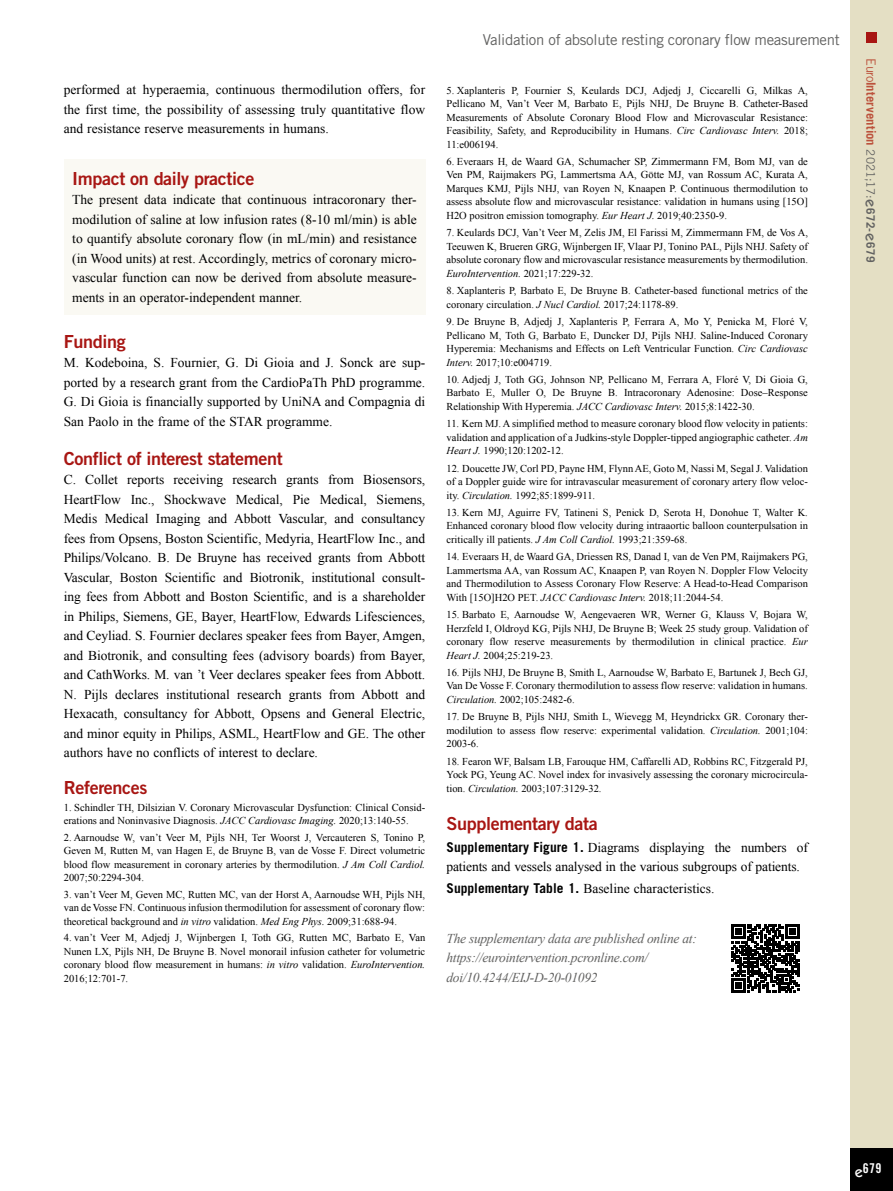
<style>
.page{position:relative;width:893px;height:1191px;background:#fff}
.page>*{position:absolute;margin:0;border:0;box-sizing:border-box;transform-origin:0 0}
.t1{font:18px "Trade Gothic LT Std Bd 2";letter-spacing:-.02em;color:#a81613}
.t2{font:15px "Trade Gothic LT Std";letter-spacing:-.02em;color:#626261}
.t3{font:13.5px/19.5px "Times New Roman";color:#000;text-align:justify}
.t4{font:italic 13.5px/19.5px "Times New Roman";letter-spacing:-.02em;color:#626261}
.t5{font:13.5px "Trade Gothic LT Std Bd Cn 20";color:#fff}
.t6{font:700 12.75px "Trade Gothic LT Std";letter-spacing:.005em;color:#bc523c}
.t7{font:10.5px/13.5px "Times New Roman";color:#000;text-align:justify}
.s1{font-style:italic}
.s2{font-family:"Trade Gothic LT Std";font-weight:700}
.s3{font-weight:400}
.s4{font-weight:400;font-size:11.7px;color:#626261}
.s5{font-family:"ITC Kabel Std";font-weight:500;font-size:15px;color:#626261}
.s6{font-size:11.7px;color:#626261}
.s7{font-family:"ITC Kabel Std";font-weight:500;font-size:15px}
</style>
<div class="page">
<div style="left:850px;top:0;width:43px;height:1191px;background:#e4dfc4"></div>
<div style="left:850px;top:1148px;width:43px;height:43px;background:#000"></div>
<div style="left:866px;top:32px;width:11px;height:10px;background:#a81613"></div>
<div style="left:64px;top:159px;width:361px;height:155px;background:#faf9f3"></div>
<svg style="left:731px;top:924px;width:69px;height:69px"></svg>
<p class="t3" style="left:64px;top:80px;width:363px">performed at hyperaemia, continuous thermodilution offers, for the first time, the possibility of assessing truly quantitative flow and resistance reserve measurements in humans.</p>
<h1 class="t1" style="left:72px;top:167px;width:184px">Impact on daily practice</h1>
<p class="t3" style="left:72px;top:190px;width:346px">The present data indicate that continuous intracoronary ther&shy;modilution of saline at low infusion rates (8-10 ml/min) is able to quantify absolute coronary flow (in mL/min) and resistance (in Wood units) at rest. Accordingly, metrics of coronary micro&shy;vascular function can now be derived from absolute measure&shy;ments in an operator-independent manner.</p>
<h1 class="t1" style="left:64px;top:330px;width:63px">Funding</h1>
<p class="t3" style="left:64px;top:353px;width:363px">M. Kodeboina, S. Fournier, G. Di Gioia and J. Sonck are sup&shy;ported by a research grant from the CardioPaTh PhD programme.<br>G. Di Gioia is financially supported by UniNA and Compagnia di San Paolo in the frame of the STAR programme.</p>
<h1 class="t1" style="left:64px;top:447px;width:220px">Conflict of interest statement</h1>
<p class="t3" style="left:64px;top:470px;width:363px">C. Collet reports receiving research grants from Biosensors, HeartFlow Inc., Shockwave Medical, Pie Medical, Siemens, Medis Medical Imaging and Abbott Vascular, and consultancy fees from Opsens, Boston Scientific, Medyria, HeartFlow Inc., and Philips/Volcano. B. De Bruyne has received grants from Abbott Vascular, Boston Scientific and Biotronik, institutional consult&shy;ing fees from Abbott and Boston Scientific, and is a shareholder in Philips, Siemens, GE, Bayer, HeartFlow, Edwards Lifesciences, and Ceyliad. S. Fournier declares speaker fees from Bayer, Amgen, and Biotronik, and consulting fees (advisory boards) from Bayer, and CathWorks. M. van ’t Veer declares speaker fees from Abbott.<br>N. Pijls declares institutional research grants from Abbott and Hexacath, consultancy for Abbott, Opsens and General Electric, and minor equity in Philips, ASML, HeartFlow and GE. The other authors have no conflicts of interest to declare.</p>
<h1 class="t1" style="left:64px;top:776px;width:85px">References</h1>
<p class="t7" style="left:64px;top:800px;width:363px">1. Schindler TH, Dilsizian V. Coronary Microvascular Dysfunction: Clinical Consid&shy;erations and Noninvasive Diagnosis. <span class="s1">JACC Cardiovasc Imaging.</span> 2020;13:140-55.</p>
<p class="t7" style="left:64px;top:830px;width:363px">2. Aarnoudse W, van’t Veer M, Pijls NH, Ter Woorst J, Vercauteren S, Tonino P, Geven M, Rutten M, van Hagen E, de Bruyne B, van de Vosse F. Direct volumetric blood flow measurement in coronary arteries by thermodilution. <span class="s1">J Am Coll Cardiol.<br></span>2007;50:2294-304.</p>
<p class="t7" style="left:64px;top:887px;width:363px">3. van’t Veer M, Geven MC, Rutten MC, van der Horst A, Aarnoudse WH, Pijls NH, van de Vosse FN. Continuous infusion thermodilution for assessment of coronary flow: theoretical background and <span class="s1">in vitro</span> validation. <span class="s1">Med Eng Phys.</span> 2009;31:688-94.</p>
<p class="t7" style="left:64px;top:930px;width:363px">4. van’t Veer M, Adjedj J, Wijnbergen I, Toth GG, Rutten MC, Barbato E, Van Nunen LX, Pijls NH, De Bruyne B. Novel monorail infusion catheter for volumetric coronary blood flow measurement in humans: <span class="s1">in vitro</span> validation. <span class="s1">EuroIntervention.<br></span>2016;12:701-7.</p>
<h2 class="t2" style="left:483px;top:30px;width:359px">Validation of absolute resting coronary flow measurement</h2>
<p class="t7" style="left:446px;top:83px;width:363px">5. Xaplanteris P, Fournier S, Keulards DCJ, Adjedj J, Ciccarelli G, Milkas A, Pellicano M, Van’t Veer M, Barbato E, Pijls NHJ, De Bruyne B. Catheter-Based Measurements of Absolute Coronary Blood Flow and Microvascular Resistance:<br>Feasibility, Safety, and Reproducibility in Humans. <span class="s1">Circ Cardiovasc Interv.</span> 2018; 11:e006194.</p>
<p class="t7" style="left:446px;top:154px;width:363px">6. Everaars H, de Waard GA, Schumacher SP, Zimmermann FM, Bom MJ, van de Ven PM, Raijmakers PG, Lammertsma AA, Götte MJ, van Rossum AC, Kurata A, Marques KMJ, Pijls NHJ, van Royen N, Knaapen P. Continuous thermodilution to assess absolute flow and microvascular resistance: validation in humans using [15O] H2O positron emission tomography. <span class="s1">Eur Heart J.</span> 2019;40:2350-9.</p>
<p class="t7" style="left:446px;top:226px;width:363px">7. Keulards DCJ, Van’t Veer M, Zelis JM, El Farissi M, Zimmermann FM, de Vos A, Teeuwen K, Brueren GRG, Wijnbergen IF, Vlaar PJ, Tonino PAL, Pijls NHJ. Safety of absolute coronary flow and microvascular resistance measurements by thermodilution.<br><span class="s1">EuroIntervention.</span> 2021;17:229-32.</p>
<p class="t7" style="left:446px;top:284px;width:363px">8. Xaplanteris P, Barbato E, De Bruyne B. Catheter-based functional metrics of the coronary circulation. <span class="s1">J Nucl Cardiol.</span> 2017;24:1178-89.</p>
<p class="t7" style="left:446px;top:314px;width:363px">9. De Bruyne B, Adjedj J, Xaplanteris P, Ferrara A, Mo Y, Penicka M, Floré V, Pellicano M, Toth G, Barbato E, Duncker DJ, Pijls NHJ. Saline-Induced Coronary Hyperemia: Mechanisms and Effects on Left Ventricular Function. <span class="s1">Circ Cardiovasc Interv.</span> 2017;10:e004719.</p>
<p class="t7" style="left:446px;top:372px;width:363px">10. Adjedj J, Toth GG, Johnson NP, Pellicano M, Ferrara A, Floré V, Di Gioia G, Barbato E, Muller O, De Bruyne B. Intracoronary Adenosine: Dose–Response Relationship With Hyperemia. <span class="s1">JACC Cardiovasc Interv.</span> 2015;8:1422-30.</p>
<p class="t7" style="left:446px;top:417px;width:363px">11. Kern MJ. A simplified method to measure coronary blood flow velocity in patients: validation and application of a Judkins-style Doppler-tipped angiographic catheter. <span class="s1">Am Heart J.</span> 1990;120:1202-12.</p>
<p class="t7" style="left:446px;top:461px;width:363px">12. Doucette JW, Corl PD, Payne HM, Flynn AE, Goto M, Nassi M, Segal J. Validation of a Doppler guide wire for intravascular measurement of coronary artery flow veloc&shy;ity. <span class="s1">Circulation.</span> 1992;85:1899-911.</p>
<p class="t7" style="left:446px;top:505px;width:363px">13. Kern MJ, Aguirre FV, Tatineni S, Penick D, Serota H, Donohue T, Walter K.<br>Enhanced coronary blood flow velocity during intraaortic balloon counterpulsation in critically ill patients. <span class="s1">J Am Coll Cardiol.</span> 1993;21:359-68.</p>
<p class="t7" style="left:446px;top:550px;width:363px">14. Everaars H, de Waard GA, Driessen RS, Danad I, van de Ven PM, Raijmakers PG, Lammertsma AA, van Rossum AC, Knaapen P, van Royen N. Doppler Flow Velocity and Thermodilution to Assess Coronary Flow Reserve: A Head-to-Head Comparison With [15O]H2O PET. <span class="s1">JACC Cardiovasc Interv.</span> 2018;11:2044-54.</p>
<p class="t7" style="left:446px;top:607px;width:363px">15. Barbato E, Aarnoudse W, Aengevaeren WR, Werner G, Klauss V, Bojara W, Herzfeld I, Oldroyd KG, Pijls NHJ, De Bruyne B; Week 25 study group. Validation of coronary flow reserve measurements by thermodilution in clinical practice. <span class="s1">Eur Heart J.</span> 2004;25:219-23.</p>
<p class="t7" style="left:446px;top:665px;width:363px">16. Pijls NHJ, De Bruyne B, Smith L, Aarnoudse W, Barbato E, Bartunek J, Bech GJ, Van De Vosse F. Coronary thermodilution to assess flow reserve: validation in humans.<br><span class="s1">Circulation.</span> 2002;105:2482-6.</p>
<p class="t7" style="left:446px;top:710px;width:363px">17. De Bruyne B, Pijls NHJ, Smith L, Wievegg M, Heyndrickx GR. Coronary ther&shy;modilution to assess flow reserve: experimental validation. <span class="s1">Circulation.</span> 2001;104:<br>2003-6.</p>
<p class="t7" style="left:446px;top:754px;width:363px">18. Fearon WF, Balsam LB, Farouque HM, Caffarelli AD, Robbins RC, Fitzgerald PJ, Yock PG, Yeung AC. Novel index for invasively assessing the coronary microcircula&shy;tion. <span class="s1">Circulation.</span> 2003;107:3129-32.</p>
<h1 class="t1" style="left:446px;top:812px;width:153px">Supplementary data</h1>
<p class="t3" style="left:446px;top:837px;width:363px"><span class="s2">Supplementary Figure 1.</span> Diagrams displaying the numbers of patients and vessels analysed in the various subgroups of patients.</p>
<p class="t3" style="left:446px;top:878px;width:269px"><span class="s2">Supplementary Table 1.</span> Baseline characteristics.</p>
<p class="t4" style="left:446px;top:928px;width:252px">The supplementary data are published online at: https://eurointervention.pcronline.com/ doi/10.4244/EIJ-D-20-01092</p>
<p class="t6" style="left:879px;top:58px;width:205px;rotate:90deg"><span class="s3">Euro</span>Intervention <span class="s4">2021;17:</span><span class="s5">e</span><span class="s6">672-</span><span class="s5">e</span><span class="s6">679</span></p>
<p class="t5" style="left:855px;top:1160px;width:28px"><span class="s7">e</span>679</p>
</div>
